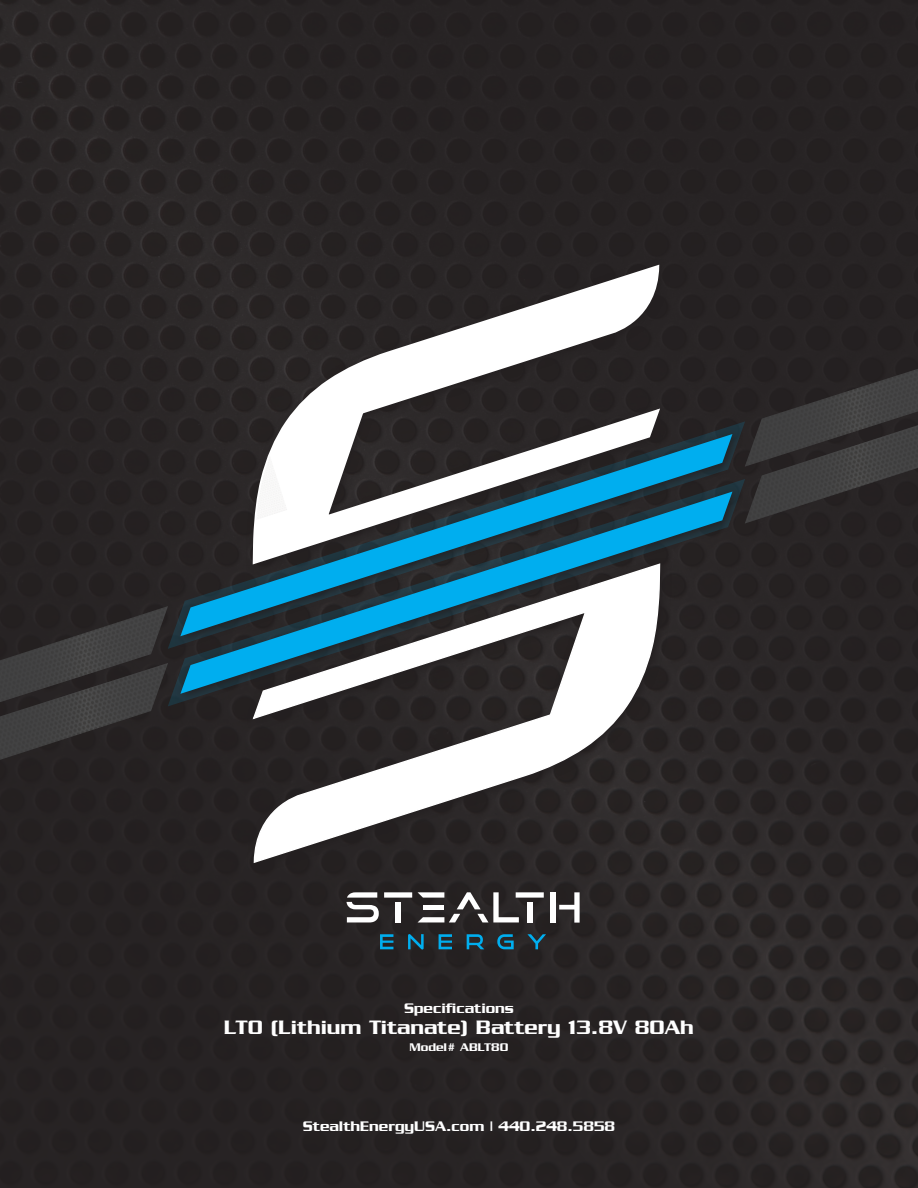
<style>
.page{position:relative;width:918px;height:1188px;background:#272324}
.page>*{position:absolute;margin:0;border:0;box-sizing:border-box;transform-origin:0 0}
.t1{font:500 21px "Serpentine";color:#fff}
.t2{font:500 15px "Serpentine";color:#fff}
.t3{font:500 12px "Serpentine";color:#fff}
</style>
<div class="page">
<svg style="left:347px;top:892px;width:65px;height:30px"></svg>
<div style="left:396px;top:902px;width:5px;height:20px;background:#fff"></div>
<div style="left:550px;top:892px;width:5px;height:31px;background:#fff"></div>
<svg style="left:559px;top:892px;width:21px;height:31px"></svg>
<svg style="left:418px;top:892px;width:126px;height:30px"></svg>
<svg style="left:380px;top:934px;width:13px;height:15px"></svg>
<svg style="left:408px;top:934px;width:16px;height:16px"></svg>
<svg style="left:439px;top:934px;width:13px;height:15px"></svg>
<svg style="left:467px;top:934px;width:17px;height:15px"></svg>
<svg style="left:497px;top:934px;width:17px;height:15px"></svg>
<svg style="left:527px;top:934px;width:19px;height:15px"></svg>
<div style="left:168px;top:421px;width:577px;height:228px;background:#282526"></div>
<svg style="left:0;top:606px;width:168px;height:57px;background:#333031"></svg>
<img style="left:0;top:663px;width:168px;height:97px">
<svg style="left:745px;top:369px;width:173px;height:56px;background:#333132"></svg>
<img style="left:745px;top:425px;width:173px;height:99px">
<svg style="left:180px;top:646px;width:552px;height:48px;background:#1d495c"></svg>
<svg style="left:175px;top:428px;width:568px;height:218px;background:#262627"></svg>
<svg style="left:180px;top:434px;width:552px;height:202px;background:#203e4b"></svg>
<div style="left:247px;top:557px;width:424px;height:316px;background:#231f20"></div>
<svg style="left:251px;top:575px;width:410px;height:289px"></svg>
<svg style="left:246px;top:259px;width:424px;height:316px;background:#254553"></svg>
<svg style="left:252px;top:263px;width:410px;height:303px"></svg>
<p class="t2" style="left:404px;top:1000px;width:111px">Specifications</p>
<p class="t1" style="left:224px;top:1016px;width:471px">LTO (Lithium Titanate) Battery 13.8V 80Ah</p>
<p class="t3" style="left:410px;top:1040px;width:100px">Model# ABLT80</p>
<p class="t2" style="left:303px;top:1118px;width:314px">StealthEnergyUSA.com | 440.248.5858</p>
</div>
